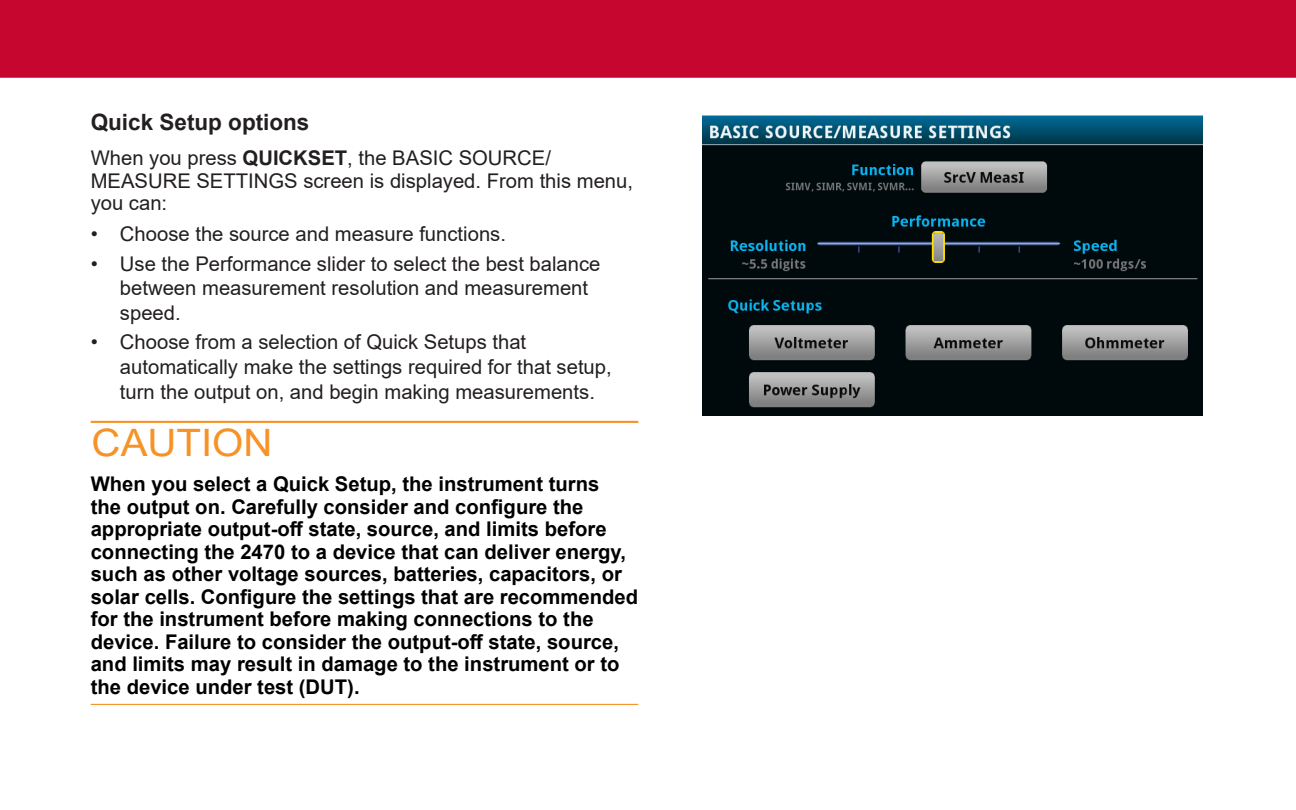
<style>
.page{position:relative;width:1296px;height:810px;background:#fff}
.page>*{position:absolute;margin:0;border:0;box-sizing:border-box;transform-origin:0 0}
.t1{font:37.8px "Arial";color:#f79326;scale:1.06 1}
.t2{font:700 22.5px "Arial";color:#231f20}
.t3{font:700 20.25px/22.5px "Arial";color:#000}
.t4{font:20.25px/24.8px "Arial";color:#231f20}
.s1{font-weight:700}
</style>
<div class="page">
<div style="left:0;top:0;width:1296px;height:78px;background:#c7062f"></div>
<hr style="left:91px;top:704px;width:547px;height:1px;background:#f79325">
<hr style="left:91px;top:421px;width:547px;height:2px;background:#f79326">
<img style="left:703px;top:116px;width:499px;height:299px">
<p class="t2" style="left:91px;top:106px;width:220px">Quick Setup options</p>
<p class="t4" style="left:91px;top:147px;width:544px;line-height:22.5px">When you press <span class="s1">QUICKSET</span>, the BASIC SOURCE/<br>MEASURE SETTINGS screen is displayed. From this menu, you can:</p>
<p class="t4" style="left:91px;top:222px;width:417px">• Choose the source and measure functions.</p>
<p class="t4" style="left:120px;top:251px;width:482px;text-indent:-29px">• Use the Performance slider to select the best balance between measurement resolution and measurement speed.</p>
<p class="t4" style="left:120px;top:330px;width:493px;text-indent:-29px">• Choose from a selection of Quick Setups that automatically make the settings required for that setup, turn the output on, and begin making measurements.</p>
<h1 class="t1" style="left:92px;top:416px;width:172px">CAUTION</h1>
<p class="t3" style="left:91px;top:473px;width:549px">When you select a Quick Setup, the instrument turns<br>the output on. Carefully consider and configure the appropriate output-off state, source, and limits before connecting the 2470 to a device that can deliver energy, such as other voltage sources, batteries, capacitors, or solar cells. Configure the settings that are recommended for the instrument before making connections to the device. Failure to consider the output-off state, source, and limits may result in damage to the instrument or to the device under test (DUT).</p>
</div>
